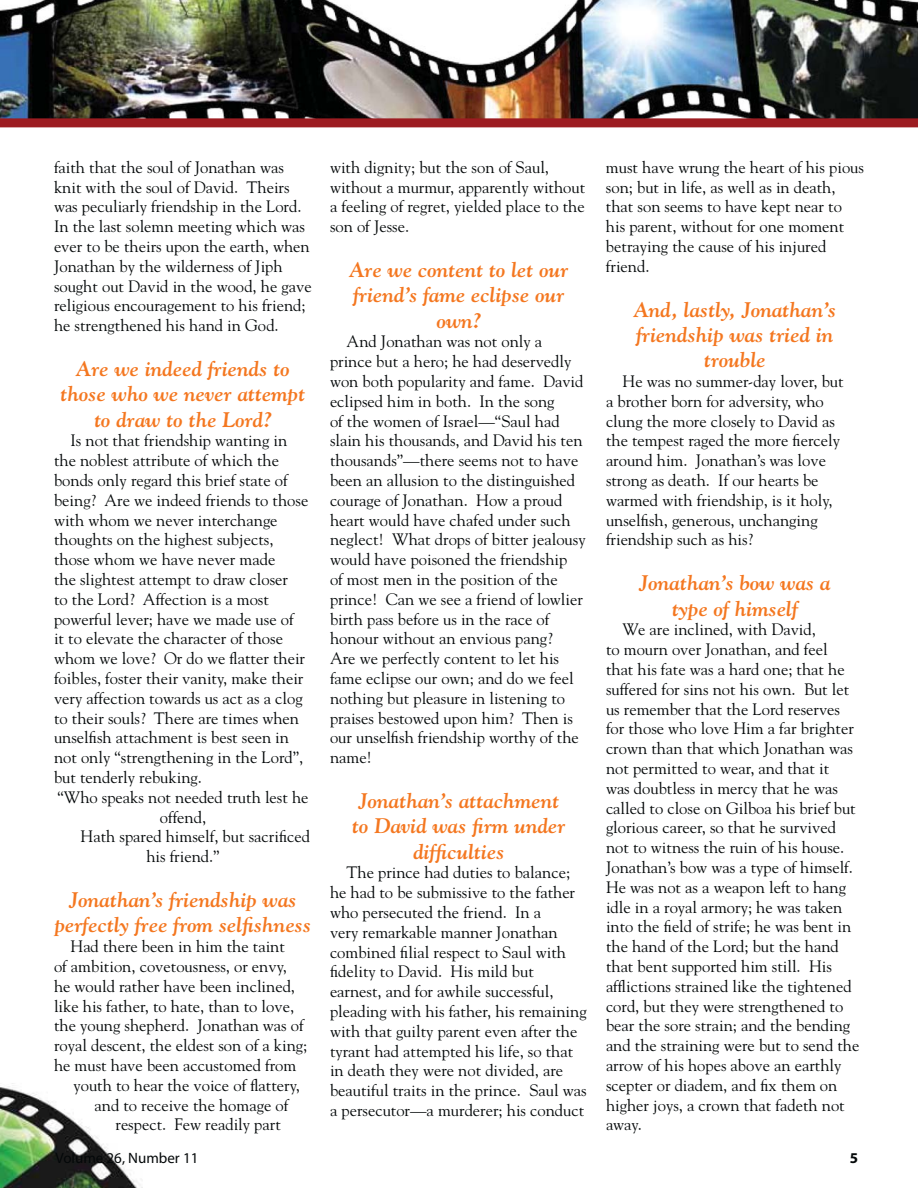
<style>
.page{position:relative;width:918px;height:1188px;background:#fff}
.page>*{position:absolute;margin:0;border:0;box-sizing:border-box;transform-origin:0 0}
.t1{font:italic 700 21px/25.2px "Goudy";color:#f47720;text-align:center}
.t2{font:16.5px/19.8px "Goudy";color:#040809}
.t3{font:15px "Myriad Pro";color:#040809}
.t4{font:700 15px "Myriad Pro";color:#040809}
</style>
<div class="page">
<img style="left:0;top:1083px;width:143px;height:105px">
<img style="left:0;top:0;width:918px;height:118px">
<div style="left:0;top:118px;width:918px;height:9px;background:#9c1c21"></div>
<p class="t2" style="left:54px;top:158px;width:259px">faith that the soul of Jonathan was knit with the soul of David. Theirs was peculiarly friendship in the Lord.<br>In the last solemn meeting which was ever to be theirs upon the earth, when Jonathan by the wilderness of Jiph sought out David in the wood, he gave religious encouragement to his friend; he strengthened his hand in God.</p>
<p class="t1" style="left:61px;top:358px;width:246px">Are we indeed friends to those who we never attempt to draw to the Lord?</p>
<p class="t2" style="left:71px;top:432px;width:218px">Is not that friendship wanting in</p>
<p class="t2" style="left:54px;top:452px;width:227px">the noblest attribute of which the</p>
<p class="t2" style="left:54px;top:472px;width:235px">bonds only regard this brief state of</p>
<p class="t2" style="left:54px;top:491px;width:256px">being? Are we indeed friends to those</p>
<p class="t2" style="left:54px;top:511px;width:225px">with whom we never interchange</p>
<p class="t2" style="left:54px;top:531px;width:221px">thoughts on the highest subjects,</p>
<p class="t2" style="left:54px;top:551px;width:223px">those whom we have never made</p>
<p class="t2" style="left:54px;top:571px;width:236px">the slightest attempt to draw closer</p>
<p class="t2" style="left:54px;top:590px;width:216px">to the Lord? Affection is a most</p>
<p class="t2" style="left:54px;top:610px;width:241px">powerful lever; have we made use of</p>
<p class="t2" style="left:54px;top:630px;width:231px">it to elevate the character of those</p>
<p class="t2" style="left:54px;top:650px;width:253px">whom we love? Or do we flatter their</p>
<p class="t2" style="left:54px;top:670px;width:251px">foibles, foster their vanity, make their</p>
<p class="t2" style="left:54px;top:689px;width:250px">very affection towards us act as a clog</p>
<p class="t2" style="left:54px;top:709px;width:247px">to their souls? There are times when</p>
<p class="t2" style="left:54px;top:729px;width:237px">unselfish attachment is best seen in</p>
<p class="t2" style="left:54px;top:749px;width:251px">not only “strengthening in the Lord”,</p>
<p class="t2" style="left:54px;top:769px;width:150px">but tenderly rebuking.</p>
<p class="t2" style="left:57px;top:788px;width:253px">“Who speaks not needed truth lest he</p>
<p class="t2" style="left:160px;top:808px;width:48px">offend,</p>
<p class="t2" style="left:81px;top:828px;width:231px">Hath spared himself, but sacrificed</p>
<p class="t2" style="left:146px;top:848px;width:75px">his friend.”</p>
<p class="t1" style="left:55px;top:889px;width:258px">Jonathan’s friendship was perfectly free from selfishness</p>
<p class="t2" style="left:71px;top:938px;width:216px">Had there been in him the taint</p>
<p class="t2" style="left:54px;top:958px;width:234px">of ambition, covetousness, or envy,</p>
<p class="t2" style="left:54px;top:977px;width:243px">he would rather have been inclined,</p>
<p class="t2" style="left:54px;top:997px;width:242px">like his father, to hate, than to love,</p>
<p class="t2" style="left:54px;top:1017px;width:251px">the young shepherd. Jonathan was of</p>
<p class="t2" style="left:54px;top:1037px;width:255px">royal descent, the eldest son of a king;</p>
<p class="t2" style="left:54px;top:1057px;width:244px">he must have been accustomed from</p>
<p class="t2" style="left:74px;top:1076px;width:228px">youth to hear the voice of flattery,</p>
<p class="t2" style="left:95px;top:1096px;width:195px">and to receive the homage of</p>
<p class="t2" style="left:116px;top:1116px;width:167px">respect. Few readily part</p>
<p class="t2" style="left:330px;top:158px;width:257px">with dignity; but the son of Saul, without a murmur, apparently without a feeling of regret, yielded place to the son of Jesse.</p>
<p class="t1" style="left:349px;top:259px;width:221px">Are we content to let our friend’s fame eclipse our own?</p>
<p class="t2" style="left:330px;top:333px;width:257px;text-indent:16px">And Jonathan was not only a prince but a hero; he had deservedly won both popularity and fame. David eclipsed him in both. In the song<br>of the women of Israel—“Saul had slain his thousands, and David his ten thousands”—there seems not to have been an allusion to the distinguished courage of Jonathan. How a proud heart would have chafed under such neglect! What drops of bitter jealousy would have poisoned the friendship<br>of most men in the position of the prince! Can we see a friend of lowlier birth pass before us in the race of honour without an envious pang?<br>Are we perfectly content to let his fame eclipse our own; and do we feel nothing but pleasure in listening to praises bestowed upon him? Then is our unselfish friendship worthy of the name!</p>
<p class="t1" style="left:352px;top:790px;width:215px">Jonathan’s attachment to David was firm under difficulties</p>
<p class="t2" style="left:330px;top:864px;width:258px;text-indent:16px">The prince had duties to balance; he had to be submissive to the father who persecuted the friend. In a<br>very remarkable manner Jonathan combined filial respect to Saul with fidelity to David. His mild but earnest, and for awhile successful, pleading with his father, his remaining with that guilty parent even after the tyrant had attempted his life, so that in death they were not divided, are beautiful traits in the prince. Saul was a persecutor—a murderer; his conduct</p>
<p class="t2" style="left:606px;top:158px;width:260px">must have wrung the heart of his pious son; but in life, as well as in death, that son seems to have kept near to his parent, without for one moment betraying the cause of his injured friend.</p>
<p class="t1" style="left:634px;top:299px;width:204px">And, lastly, Jonathan’s friendship was tried in trouble</p>
<p class="t2" style="left:606px;top:373px;width:239px;text-indent:16px">He was no summer-day lover, but a brother born for adversity, who clung the more closely to David as the tempest raged the more fiercely around him. Jonathan’s was love strong as death. If our hearts be warmed with friendship, is it holy, unselfish, generous, unchanging friendship such as his?</p>
<p class="t1" style="left:639px;top:572px;width:193px">Jonathan’s bow was a type of himself</p>
<p class="t2" style="left:606px;top:621px;width:255px;text-indent:16px">We are inclined, with David,<br>to mourn over Jonathan, and feel that his fate was a hard one; that he suffered for sins not his own. But let us remember that the Lord reserves for those who love Him a far brighter crown than that which Jonathan was not permitted to wear, and that it<br>was doubtless in mercy that he was called to close on Gilboa his brief but glorious career, so that he survived not to witness the ruin of his house.<br>Jonathan’s bow was a type of himself.<br>He was not as a weapon left to hang idle in a royal armory; he was taken into the field of strife; he was bent in the hand of the Lord; but the hand that bent supported him still. His afflictions strained like the tightened cord, but they were strengthened to bear the sore strain; and the bending and the straining were but to send the arrow of his hopes above an earthly scepter or diadem, and fix them on higher joys, a crown that fadeth not away.</p>
<p class="t3" style="left:56px;top:1153px;width:144px">Volume 26, Number 11</p>
<p class="t4" style="left:850px;top:1149px;width:10px">5</p>
</div>
